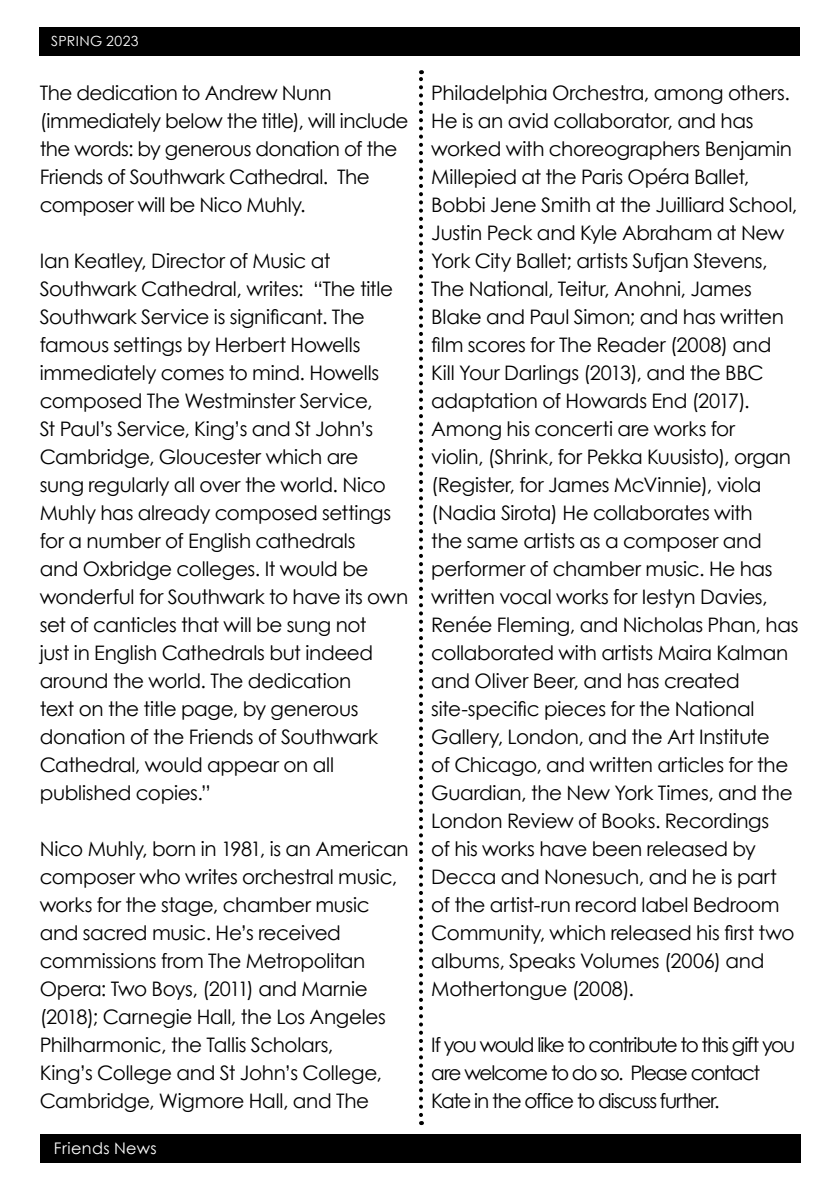
<style>
.page{position:relative;width:840px;height:1191px;background:#fff}
.page>*{position:absolute;margin:0;border:0;box-sizing:border-box;transform-origin:0 0}
.t1{font:20px/28px "Century Gothic";letter-spacing:-.02em;color:#000}
.t2{font:20px/28px "Century Gothic";letter-spacing:-.06em;color:#000}
.t3{font:16px "Century Gothic";letter-spacing:.025em;color:#fff}
.t4{font:14px "Century Gothic";letter-spacing:.03em;color:#fff}
</style>
<div class="page">
<div style="left:40px;top:1134px;width:760px;height:28px;background:#000"></div>
<svg style="left:419px;top:70px;width:4px;height:1045px"></svg>
<div style="left:40px;top:28px;width:759px;height:28px;background:#000"></div>
<p class="t4" style="left:51px;top:31px;width:89px">SPRING 2023</p>
<p class="t1" style="left:40px;top:79px;width:370px">The dedication to Andrew Nunn (immediately below the title), will include the words: by generous donation of the Friends of Southwark Cathedral. The composer will be Nico Muhly.</p>
<p class="t1" style="left:40px;top:247px;width:370px">Ian Keatley, Director of Music at Southwark Cathedral, writes: “The title Southwark Service is significant. The famous settings by Herbert Howells immediately comes to mind. Howells composed The Westminster Service,<br>St Paul’s Service, King’s and St John’s Cambridge, Gloucester which are<br>sung regularly all over the world. Nico Muhly has already composed settings for a number of English cathedrals<br>and Oxbridge colleges. It would be wonderful for Southwark to have its own set of canticles that will be sung not<br>just in English Cathedrals but indeed around the world. The dedication<br>text on the title page, by generous donation of the Friends of Southwark Cathedral, would appear on all published copies.”</p>
<p class="t1" style="left:40px;top:835px;width:370px">Nico Muhly, born in 1981, is an American composer who writes orchestral music, works for the stage, chamber music and sacred music. He’s received commissions from The Metropolitan Opera: Two Boys, (2011) and Marnie (2018); Carnegie Hall, the Los Angeles Philharmonic, the Tallis Scholars,<br>King’s College and St John’s College, Cambridge, Wigmore Hall, and The</p>
<p class="t3" style="left:54px;top:1137px;width:104px">Friends News</p>
<p class="t1" style="left:431px;top:79px;width:368px">Philadelphia Orchestra, among others.<br>He is an avid collaborator, and has worked with choreographers Benjamin Millepied at the Paris Opéra Ballet, Bobbi Jene Smith at the Juilliard School, Justin Peck and Kyle Abraham at New York City Ballet; artists Sufjan Stevens, The National, Teitur, Anohni, James Blake and Paul Simon; and has written film scores for The Reader (2008) and Kill Your Darlings (2013), and the BBC adaptation of Howards End (2017).<br>Among his concerti are works for<br>violin, (Shrink, for Pekka Kuusisto), organ (Register, for James McVinnie), viola (Nadia Sirota) He collaborates with<br>the same artists as a composer and performer of chamber music. He has written vocal works for Iestyn Davies, Renée Fleming, and Nicholas Phan, has collaborated with artists Maira Kalman and Oliver Beer, and has created site-specific pieces for the National Gallery, London, and the Art Institute<br>of Chicago, and written articles for the Guardian, the New York Times, and the London Review of Books. Recordings<br>of his works have been released by Decca and Nonesuch, and he is part of the artist-run record label Bedroom Community, which released his first two albums, Speaks Volumes (2006) and Mothertongue (2008).</p>
<p class="t2" style="left:431px;top:1031px;width:365px">If you would like to contribute to this gift you are welcome to do so. Please contact<br>Kate in the office to discuss further.</p>
</div>
